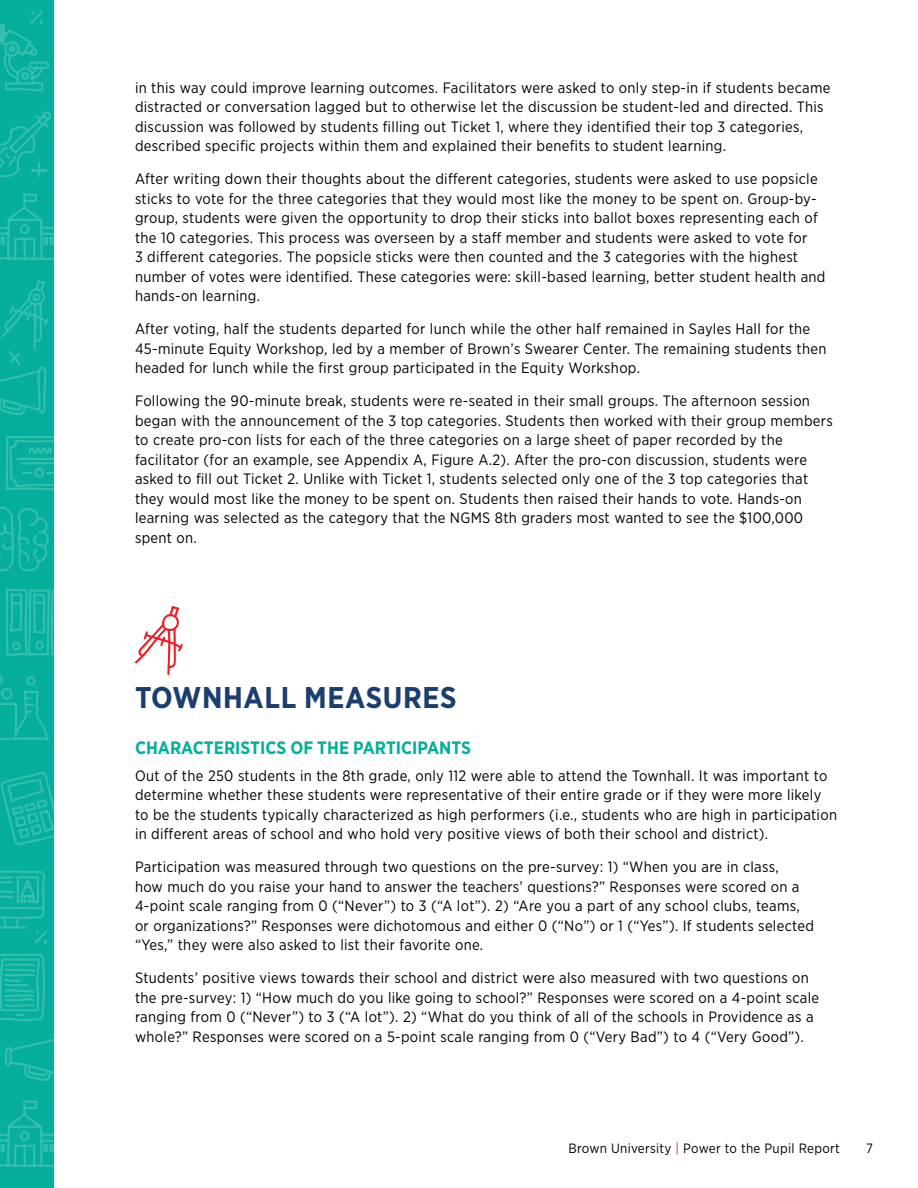
<style>
.page{position:relative;width:918px;height:1188px;background:#fff}
.page>*{position:absolute;margin:0;border:0;box-sizing:border-box;transform-origin:0 0}
.t1{font:700 30px "Gotham Narrow";letter-spacing:.02em;color:#1b3e6f}
.t2{font:700 18px "Gotham Narrow";color:#06af9b}
.t3{font:15px/19.5px "Gotham Narrow";letter-spacing:.02em;color:#000}
.t4{font:13.5px "Gotham Narrow";letter-spacing:.02em;color:#000}
.s1{color:#ed1d24}
</style>
<div class="page">
<div style="left:0;top:0;width:54px;height:1188px;background:#06af9b"></div>
<svg style="left:0;top:193px;width:54px;height:67px"></svg>
<svg style="left:0;top:1100px;width:54px;height:67px"></svg>
<svg style="left:6px;top:436px;width:48px;height:54px"></svg>
<svg style="left:0;top:954px;width:45px;height:67px"></svg>
<svg style="left:5px;top:1039px;width:49px;height:42px"></svg>
<svg style="left:1px;top:772px;width:53px;height:73px"></svg>
<svg style="left:6px;top:589px;width:48px;height:67px"></svg>
<svg style="left:0;top:675px;width:49px;height:65px"></svg>
<svg style="left:0;top:507px;width:49px;height:65px"></svg>
<svg style="left:0;top:870px;width:47px;height:74px"></svg>
<svg style="left:0;top:11px;width:49px;height:80px"></svg>
<svg style="left:0;top:111px;width:51px;height:66px"></svg>
<svg style="left:0;top:280px;width:49px;height:135px"></svg>
<svg style="left:135px;top:606px;width:48px;height:69px"></svg>
<p class="t3" style="left:135px;top:78px;width:697px">in this way could improve learning outcomes. Facilitators were asked to only step-in if students became distracted or conversation lagged but to otherwise let the discussion be student-led and directed. This discussion was followed by students filling out Ticket 1, where they identified their top 3 categories, described specific projects within them and explained their benefits to student learning.</p>
<p class="t3" style="left:135px;top:169px;width:692px">After writing down their thoughts about the different categories, students were asked to use popsicle sticks to vote for the three categories that they would most like the money to be spent on. Group-by&shy;group, students were given the opportunity to drop their sticks into ballot boxes representing each of the 10 categories. This process was overseen by a staff member and students were asked to vote for<br>3 different categories. The popsicle sticks were then counted and the 3 categories with the highest number of votes were identified. These categories were: skill-based learning, better student health and hands-on learning.</p>
<p class="t3" style="left:135px;top:319px;width:693px">After voting, half the students departed for lunch while the other half remained in Sayles Hall for the<br>45-minute Equity Workshop, led by a member of Brown’s Swearer Center. The remaining students then headed for lunch while the first group participated in the Equity Workshop.</p>
<p class="t3" style="left:135px;top:391px;width:699px">Following the 90-minute break, students were re-seated in their small groups. The afternoon session began with the announcement of the 3 top categories. Students then worked with their group members to create pro-con lists for each of the three categories on a large sheet of paper recorded by the facilitator (for an example, see Appendix A, Figure A.2). After the pro-con discussion, students were asked to fill out Ticket 2. Unlike with Ticket 1, students selected only one of the 3 top categories that they would most like the money to be spent on. Students then raised their hands to vote. Hands-on learning was selected as the category that the NGMS 8th graders most wanted to see the $100,000 spent on.</p>
<h1 class="t1" style="left:135px;top:678px;width:323px">TOWNHALL MEASURES</h1>
<p class="t2" style="left:135px;top:737px;width:337px">CHARACTERISTICS OF THE PARTICIPANTS</p>
<p class="t3" style="left:135px;top:765px;width:704px">Out of the 250 students in the 8th grade, only 112 were able to attend the Townhall. It was important to determine whether these students were representative of their entire grade or if they were more likely to be the students typically characterized as high performers (i.e., students who are high in participation in different areas of school and who hold very positive views of both their school and district).</p>
<p class="t3" style="left:135px;top:857px;width:681px">Participation was measured through two questions on the pre-survey: 1) “When you are in class,<br>how much do you raise your hand to answer the teachers’ questions?” Responses were scored on a 4-point scale ranging from 0 (“Never”) to 3 (“A lot”). 2) “Are you a part of any school clubs, teams, or organizations?” Responses were dichotomous and either 0 (“No”) or 1 (“Yes”). If students selected “Yes,” they were also asked to list their favorite one.</p>
<p class="t3" style="left:135px;top:968px;width:686px">Students’ positive views towards their school and district were also measured with two questions on the pre-survey: 1) “How much do you like going to school?” Responses were scored on a 4-point scale ranging from 0 (“Never”) to 3 (“A lot”). 2) “What do you think of all of the schools in Providence as a whole?” Responses were scored on a 5-point scale ranging from 0 (“Very Bad”) to 4 (“Very Good”).</p>
<p class="t4" style="left:569px;top:1140px;width:273px">Brown University <span class="s1">|</span> Power to the Pupil Report</p>
<p class="t4" style="left:866px;top:1140px;width:8px">7</p>
</div>
